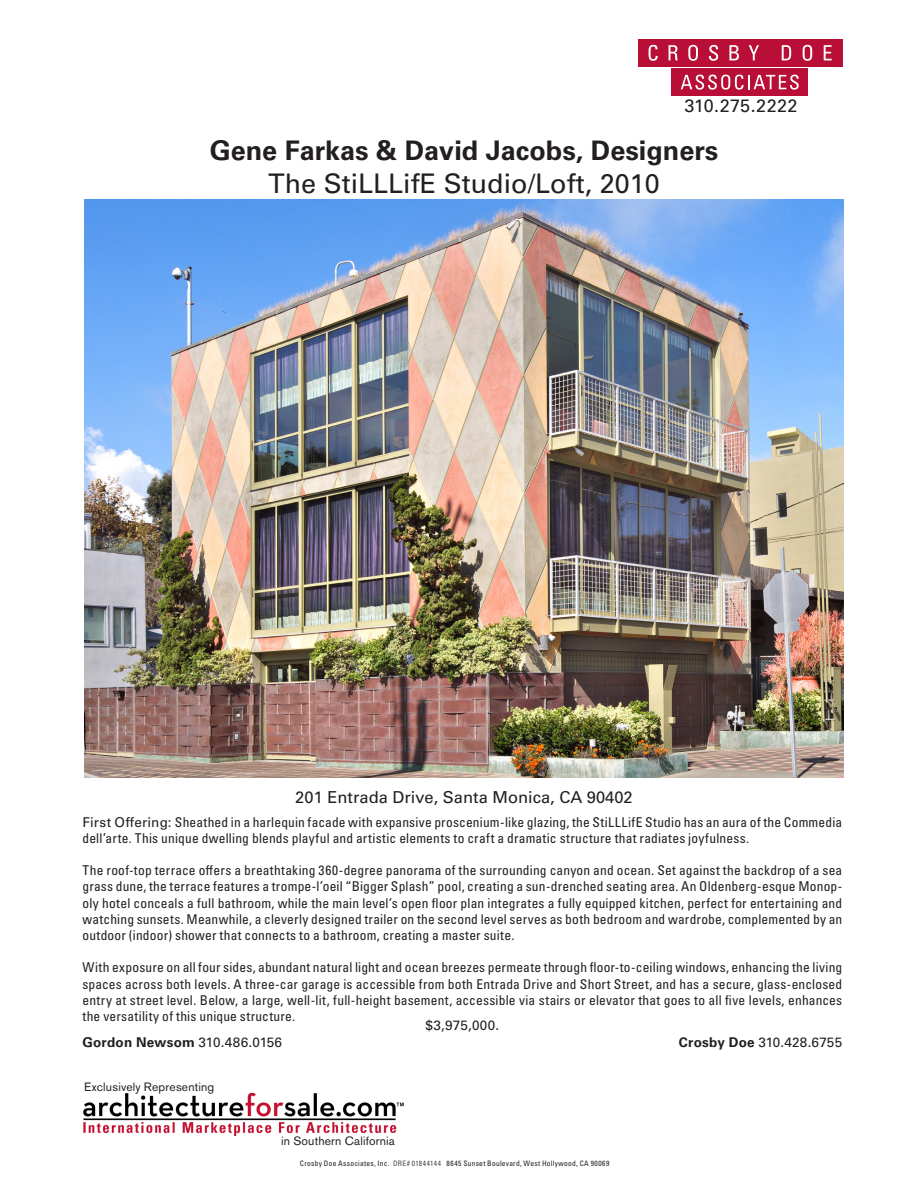
<style>
.page{position:relative;width:918px;height:1188px;background:#fff}
.page>*{position:absolute;margin:0;border:0;box-sizing:border-box;transform-origin:0 0}
.t1{font:700 27px "Univers LT Pro 65";color:#231f20}
.t2{font:27px "Univers LT Pro 55 Roman";color:#231f20}
.t3{font:18px "Univers LT Std";letter-spacing:.02em;color:#231f20}
.t4{font:16.5px "Univers LT Pro 55 Roman";color:#231f20}
.t5{font:condensed 13.5px/16.2px "Univers LT Pro";letter-spacing:.015em;color:#231f20;text-align:justify}
.t6{font:13.5px "Univers LT Pro 55 Roman";letter-spacing:.015em;color:#231f20}
.t7{font:700 13.5px "Univers LT Pro 65";letter-spacing:.015em;color:#231f20}
.t8{font:12px "Akzidenz Grotesk BE";letter-spacing:.015em;color:#231f20}
.t9{font:condensed 7.5px "Univers LT Pro";letter-spacing:.03em;color:#231f20}
.s1{font-family:"Univers LT Pro 55 Roman";font-stretch:normal}
.s2{font-family:"Univers LT Pro 55 Roman";font-weight:400}
.s3{font-family:"Univers LT Pro 65";font-weight:700}
.s4{color:#4b4c4d}
</style>
<div class="page">
<img style="left:84px;top:200px;width:760px;height:578px">
<div style="left:638px;top:39px;width:204px;height:28px;background:#b90f36"></div>
<div style="left:672px;top:68px;width:136px;height:28px;background:#b90f36"></div>
<svg style="left:649px;top:45px;width:9px;height:16px"></svg>
<svg style="left:669px;top:45px;width:9px;height:15px"></svg>
<svg style="left:688px;top:45px;width:10px;height:16px"></svg>
<svg style="left:709px;top:45px;width:9px;height:16px"></svg>
<svg style="left:729px;top:45px;width:10px;height:15px"></svg>
<svg style="left:749px;top:45px;width:10px;height:15px"></svg>
<svg style="left:782px;top:45px;width:9px;height:15px"></svg>
<svg style="left:803px;top:45px;width:9px;height:16px"></svg>
<svg style="left:824px;top:45px;width:8px;height:15px"></svg>
<svg style="left:681px;top:75px;width:118px;height:15px"></svg>
<img style="left:83px;top:1092px;width:320px;height:44px">
<p class="t3" style="left:684px;top:95px;width:115px">310.275.2222</p>
<p class="t1" style="left:210px;top:132px;width:510px">Gene Farkas &amp; David Jacobs, Designers</p>
<p class="t2" style="left:268px;top:165px;width:393px">The StiLLLifE Studio/Loft, 2010</p>
<p class="t4" style="left:295px;top:785px;width:339px">201 Entrada Drive, Santa Monica, CA 90402</p>
<p class="t5" style="left:82px;top:813px;width:761px"><span class="s1">First Offering:</span> Sheathed in a harlequin facade with expansive proscenium-like glazing, the StiLLLifE Studio has an aura of the Commedia dell’arte. This unique dwelling blends playful and artistic elements to craft a dramatic structure that radiates joyfulness.</p>
<p class="t5" style="left:82px;top:862px;width:761px">The roof-top terrace offers a breathtaking 360-degree panorama of the surrounding canyon and ocean. Set against the backdrop of a sea grass dune, the terrace features a trompe-l’oeil “Bigger Splash” pool, creating a sun-drenched seating area. An Oldenberg-esque Monop&shy;oly hotel conceals a full bathroom, while the main level’s open floor plan integrates a fully equipped kitchen, perfect for entertaining and watching sunsets. Meanwhile, a cleverly designed trailer on the second level serves as both bedroom and wardrobe, complemented by an outdoor (indoor) shower that connects to a bathroom, creating a master suite.</p>
<p class="t5" style="left:82px;top:959px;width:761px">With exposure on all four sides, abundant natural light and ocean breezes permeate through floor-to-ceiling windows, enhancing the living spaces across both levels. A three-car garage is accessible from both Entrada Drive and Short Street, and has a secure, glass-enclosed entry at street level. Below, a large, well-lit, full-height basement, accessible via stairs or elevator that goes to all five levels, enhances the versatility of this unique structure.</p>
<p class="t6" style="left:425px;top:1016px;width:75px">$3,975,000.</p>
<p class="t7" style="left:82px;top:1032px;width:201px">Gordon Newsom <span class="s2">310.486.0156</span></p>
<p class="t6" style="left:679px;top:1033px;width:165px"><span class="s3">Crosby Doe</span> 310.428.6755</p>
<p class="t8" style="left:84px;top:1079px;width:132px">Exclusively Representing</p>
<p class="t8" style="left:281px;top:1134px;width:115px">in Southern California</p>
<p class="t9" style="left:300px;top:1159px;width:311px">Crosby Doe Associates, Inc. <span class="s4">DRE# 01844144</span> 8645 Sunset Boulevard, West Hollywood, CA 90069</p>
</div>
